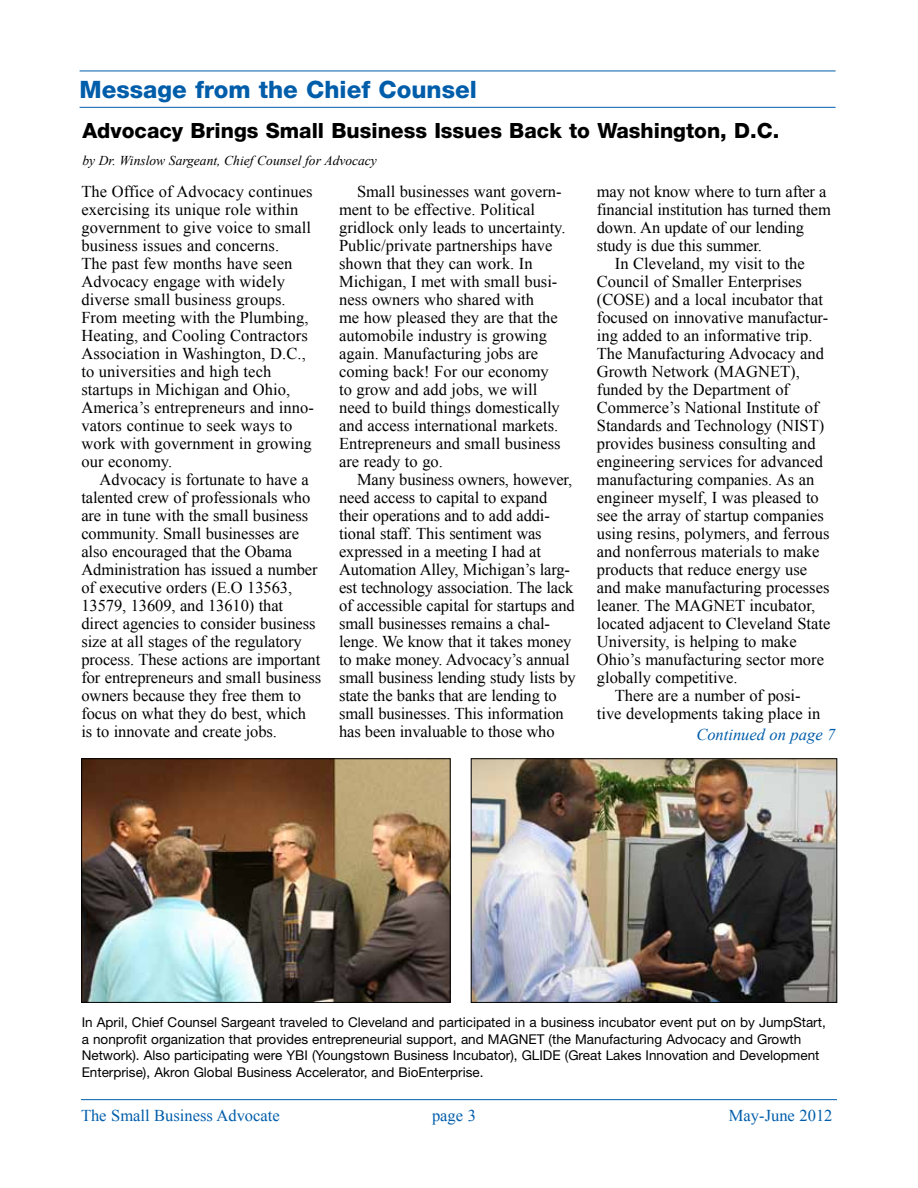
<style>
.page{position:relative;width:918px;height:1188px;background:#fff}
.page>*{position:absolute;margin:0;border:0;box-sizing:border-box;transform-origin:0 0}
._5{font:800 24px "Helvetica Neue LT Std";color:#005daa}
._6{font:800 21px "Helvetica Neue LT Std";color:#000}
._7{font:16.5px/18px "Times New Roman";color:#000}
.t1{font:16.5px "Times New Roman";color:#005daa}
.jumpline{font:italic 16.5px "Times New Roman";color:#005daa}
._9{font:13.5px/16.5px "Helvetica Neue LT Std";color:#000}
.author{font:italic 13.5px "Times New Roman";color:#000}
</style>
<div class="page">
<hr style="left:81px;top:1099px;width:756px;height:1px;background:#005daa">
<hr style="left:80px;top:71px;width:756px;height:1px;background:#005daa">
<hr style="left:80px;top:107px;width:756px;height:1px;background:#005daa">
<img style="left:83px;top:761px;width:365px;height:240px">
<div style="left:81px;top:759px;width:369px;height:244px;border:1px solid #000"></div>
<img style="left:473px;top:761px;width:362px;height:240px">
<div style="left:471px;top:759px;width:366px;height:244px;border:1px solid #000"></div>
<p class="_5" style="left:80px;top:75px;width:399px">Message from the Chief Counsel</p>
<p class="_6" style="left:82px;top:118px;width:698px">Advocacy Brings Small Business Issues Back to Washington, D.C.</p>
<p class="author" style="left:82px;top:151px;width:296px">by Dr. Winslow Sargeant, Chief Counsel for Advocacy</p>
<p class="_7" style="left:339px;top:182px;width:228px;text-indent:18px">Small businesses want govern&shy;ment to be effective. Political gridlock only leads to uncertainty.<br>Public/private partnerships have shown that they can work. In<br>Michigan, I met with small busi&shy;ness owners who shared with<br>me how pleased they are that the automobile industry is growing again. Manufacturing jobs are coming back! For our economy to grow and add jobs, we will need to build things domestically and access international markets.<br>Entrepreneurs and small business are ready to go.</p>
<p class="_7" style="left:339px;top:470px;width:238px;text-indent:18px">Many business owners, however, need access to capital to expand their operations and to add addi&shy;tional staff. This sentiment was expressed in a meeting I had at Automation Alley, Michigan’s larg&shy;est technology association. The lack of accessible capital for startups and small businesses remains a chal&shy;lenge. We know that it takes money to make money. Advocacy’s annual small business lending study lists by state the banks that are lending to small businesses. This information has been invaluable to those who</p>
<p class="_7" style="left:81px;top:182px;width:234px">The Office of Advocacy continues exercising its unique role within government to give voice to small business issues and concerns.<br>The past few months have seen<br>Advocacy engage with widely diverse small business groups.<br>From meeting with the Plumbing,<br>Heating, and Cooling Contractors<br>Association in Washington, D.C., to universities and high tech startups in Michigan and Ohio,<br>America’s entrepreneurs and inno&shy;vators continue to seek ways to work with government in growing our economy.</p>
<p class="_7" style="left:81px;top:470px;width:241px;text-indent:18px">Advocacy is fortunate to have a talented crew of professionals who are in tune with the small business community. Small businesses are also encouraged that the Obama Administration has issued a number of executive orders (E.O 13563, 13579, 13609, and 13610) that direct agencies to consider business size at all stages of the regulatory process. These actions are important for entrepreneurs and small business owners because they free them to focus on what they do best, which is to innovate and create jobs.</p>
<p class="_7" style="left:597px;top:182px;width:236px">may not know where to turn after a financial institution has turned them down. An update of our lending study is due this summer.</p>
<p class="_7" style="left:597px;top:254px;width:235px;text-indent:18px">In Cleveland, my visit to the<br>Council of Smaller Enterprises (COSE) and a local incubator that focused on innovative manufactur&shy;ing added to an informative trip.<br>The Manufacturing Advocacy and<br>Growth Network (MAGNET), funded by the Department of<br>Commerce’s National Institute of<br>Standards and Technology (NIST) provides business consulting and engineering services for advanced manufacturing companies. As an engineer myself, I was pleased to see the array of startup companies using resins, polymers, and ferrous and nonferrous materials to make products that reduce energy use and make manufacturing processes leaner. The MAGNET incubator, located adjacent to Cleveland State<br>University, is helping to make<br>Ohio’s manufacturing sector more globally competitive.</p>
<p class="_7" style="left:597px;top:686px;width:225px;text-align:center">There are a number of posi-<br>tive developments taking place in</p>
<p class="jumpline" style="left:696px;top:723px;width:141px">Continued on page 7</p>
<p class="_9" style="left:82px;top:1014px;width:746px">In April, Chief Counsel Sargeant traveled to Cleveland and participated in a business incubator event put on by JumpStart, a nonprofit organization that provides entrepreneurial support, and MAGNET (the Manufacturing Advocacy and Growth Network). Also participating were YBI (Youngstown Business Incubator), GLIDE (Great Lakes Innovation and Development Enterprise), Akron Global Business Accelerator, and BioEnterprise.</p>
<p class="t1" style="left:81px;top:1104px;width:200px">The Small Business Advocate</p>
<p class="t1" style="left:432px;top:1104px;width:45px">page 3</p>
<p class="t1" style="left:729px;top:1104px;width:105px">May-June 2012</p>
</div>
